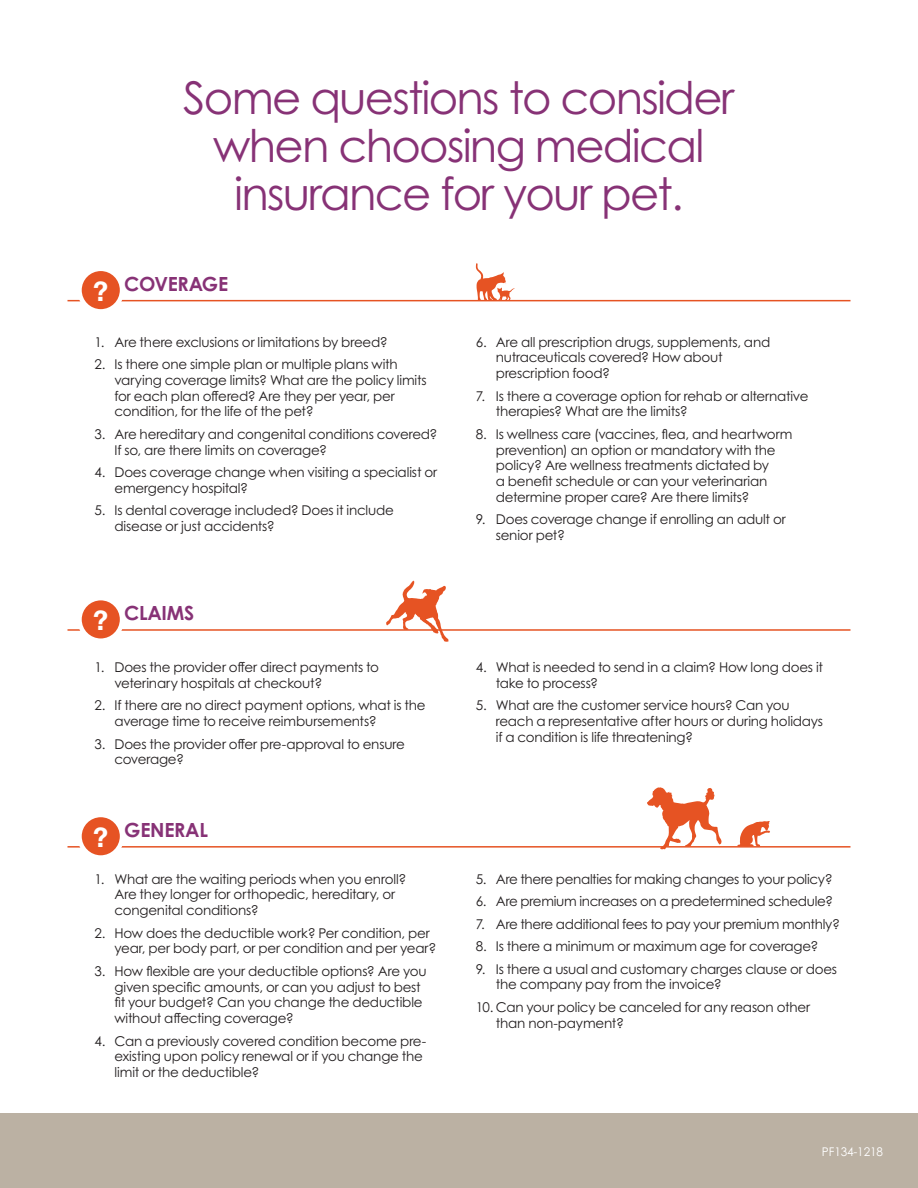
<style>
.page{position:relative;width:918px;height:1188px;background:#fff}
.page>*{position:absolute;margin:0;border:0;box-sizing:border-box;transform-origin:0 0}
.TRU_CVG_Headline_1{font:45px/48px "Century Gothic Pro";letter-spacing:-.04em;color:#873276;text-align:center}
.t1{font:700 27px "Helvetica Neue";color:#fff}
.TRU_CVG_Subhead_1{font:700 19.5px "Century Gothic Pro";letter-spacing:-.015em;color:#873276}
.t2{font:13.5px/15.8px "Century Gothic Pro";letter-spacing:-.015em;color:#231f20}
.TRU_Collateral_Code{font:12px "Century Gothic Pro";letter-spacing:-.01em;color:#fff}
</style>
<div class="page">
<div style="left:0;top:1114px;width:918px;height:74px;background:#bbb1a3"></div>
<svg style="left:386px;top:580px;width:63px;height:62px"></svg>
<svg style="left:476px;top:263px;width:39px;height:37px"></svg>
<svg style="left:737px;top:821px;width:33px;height:25px"></svg>
<svg style="left:647px;top:787px;width:75px;height:62px"></svg>
<hr style="left:68px;top:300px;width:782px;height:1px;background:#e65323">
<hr style="left:68px;top:629px;width:782px;height:2px;background:#e65323">
<hr style="left:68px;top:846px;width:782px;height:2px;background:#e65323">
<svg style="left:79px;top:815px;width:43px;height:43px"></svg>
<div style="left:77px;top:813px;width:47px;height:47px;border:4px solid #fff;border-radius:50%"></div>
<svg style="left:79px;top:598px;width:43px;height:43px"></svg>
<div style="left:77px;top:596px;width:47px;height:47px;border:4px solid #fff;border-radius:50%"></div>
<div style="left:79px;top:269px;width:43px;height:42px;background:#e65323;border-radius:50%"></div>
<div style="left:77px;top:267px;width:47px;height:47px;border:4px solid #fff;border-radius:50%"></div>
<p class="TRU_CVG_Headline_1" style="left:183px;top:73px;width:553px">Some questions to consider when choosing medical insurance for your pet.</p>
<p class="t1" style="left:93px;top:274px;width:17px">?</p>
<p class="TRU_CVG_Subhead_1" style="left:124px;top:272px;width:105px">COVERAGE</p>
<p class="t2" style="left:94px;top:334px;width:295px">1. Are there exclusions or limitations by breed?</p>
<p class="t2" style="left:114px;top:356px;width:314px;text-indent:-20px">2. Is there one simple plan or multiple plans with varying coverage limits? What are the policy limits for each plan offered? Are they per year, per condition, for the life of the pet?</p>
<p class="t2" style="left:114px;top:426px;width:325px;text-indent:-20px">3. Are hereditary and congenital conditions covered?<br>If so, are there limits on coverage?</p>
<p class="t2" style="left:114px;top:464px;width:324px;text-indent:-20px">4. Does coverage change when visiting a specialist or emergency hospital?</p>
<p class="t2" style="left:114px;top:502px;width:281px;text-indent:-20px">5. Is dental coverage included? Does it include disease or just accidents?</p>
<p class="t1" style="left:93px;top:604px;width:17px">?</p>
<p class="TRU_CVG_Subhead_1" style="left:124px;top:601px;width:71px">CLAIMS</p>
<p class="t2" style="left:114px;top:659px;width:266px;text-indent:-20px">1. Does the provider offer direct payments to veterinary hospitals at checkout?</p>
<p class="t2" style="left:114px;top:698px;width:313px;text-indent:-20px">2. If there are no direct payment options, what is the average time to receive reimbursements?</p>
<p class="t2" style="left:114px;top:736px;width:292px;text-indent:-20px">3. Does the provider offer pre-approval to ensure coverage?</p>
<p class="t1" style="left:93px;top:821px;width:17px">?</p>
<p class="TRU_CVG_Subhead_1" style="left:124px;top:818px;width:85px">GENERAL</p>
<p class="t2" style="left:114px;top:871px;width:293px;text-indent:-20px">1. What are the waiting periods when you enroll?<br>Are they longer for orthopedic, hereditary, or congenital conditions?</p>
<p class="t2" style="left:114px;top:925px;width:324px;text-indent:-20px">2. How does the deductible work? Per condition, per year, per body part, or per condition and per year?</p>
<p class="t2" style="left:114px;top:963px;width:314px;text-indent:-20px">3. How flexible are your deductible options? Are you given specific amounts, or can you adjust to best fit your budget? Can you change the deductible without affecting coverage?</p>
<p class="t2" style="left:114px;top:1033px;width:313px;text-indent:-20px">4. Can a previously covered condition become pre&shy;existing upon policy renewal or if you change the limit or the deductible?</p>
<p class="t2" style="left:496px;top:334px;width:276px;text-indent:-20px">6. Are all prescription drugs, supplements, and nutraceuticals covered? How about prescription food?</p>
<p class="t2" style="left:496px;top:388px;width:314px;text-indent:-20px">7. Is there a coverage option for rehab or alternative therapies? What are the limits?</p>
<p class="t2" style="left:496px;top:426px;width:298px;text-indent:-20px">8. Is wellness care (vaccines, flea, and heartworm prevention) an option or mandatory with the policy? Are wellness treatments dictated by<br>a benefit schedule or can your veterinarian determine proper care? Are there limits?</p>
<p class="t2" style="left:496px;top:511px;width:292px;text-indent:-20px">9. Does coverage change if enrolling an adult or senior pet?</p>
<p class="t2" style="left:496px;top:659px;width:329px;text-indent:-20px">4. What is needed to send in a claim? How long does it take to process?</p>
<p class="t2" style="left:496px;top:698px;width:329px;text-indent:-20px">5. What are the customer service hours? Can you reach a representative after hours or during holidays if a condition is life threatening?</p>
<p class="t2" style="left:476px;top:871px;width:358px">5. Are there penalties for making changes to your policy?</p>
<p class="t2" style="left:476px;top:893px;width:359px">6. Are premium increases on a predetermined schedule?</p>
<p class="t2" style="left:476px;top:916px;width:366px">7. Are there additional fees to pay your premium monthly?</p>
<p class="t2" style="left:476px;top:938px;width:344px">8. Is there a minimum or maximum age for coverage?</p>
<p class="t2" style="left:496px;top:961px;width:343px;text-indent:-20px">9. Is there a usual and customary charges clause or does the company pay from the invoice?</p>
<p class="t2" style="left:496px;top:999px;width:316px;text-indent:-20px">10. Can your policy be canceled for any reason other than non-payment?</p>
<p class="TRU_Collateral_Code" style="left:822px;top:1145px;width:63px">PF134-1218</p>
</div>
